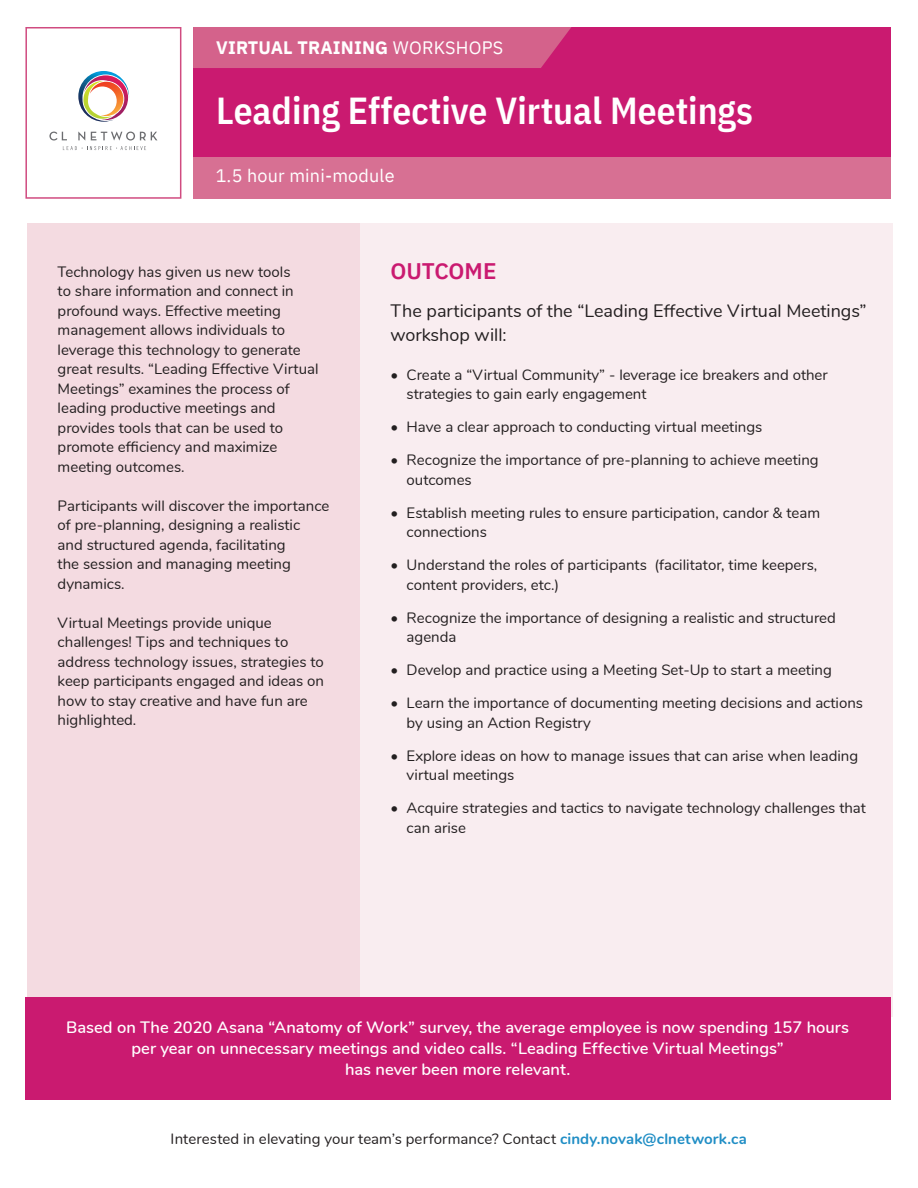
<style>
.page{position:relative;width:918px;height:1188px;background:#fff}
.page>*{position:absolute;margin:0;border:0;box-sizing:border-box;transform-origin:0 0}
.t1{font:600 37.5px "IBM Plex Sans Cond";color:#fff}
.t2{font:600 22.5px "IBM Plex Sans";color:#ca1a70}
.t3{font:18px/24px "Nunito";color:#231f20}
.t4{font:700 18px "IBM Plex Sans";letter-spacing:.01em;color:#fff}
.t5{font:18px "IBM Plex Sans";letter-spacing:.01em;color:#fff}
.t6{font:600 16.5px/21px "Nunito";color:#fff;text-align:center}
.t7{font:15px/19.5px "Nunito";color:#231f20}
.s1{font-weight:400}
.s2{font-weight:700;color:#208ec5}
</style>
<div class="page">
<div style="left:359px;top:224px;width:534px;height:793px;background:#f9edf0"></div>
<div style="left:27px;top:224px;width:332px;height:793px;background:#f4dbe1"></div>
<div style="left:193px;top:27px;width:698px;height:131px;background:#ca1a70"></div>
<div style="left:193px;top:27px;width:379px;height:41px;background:#d4628b"></div>
<div style="left:25px;top:998px;width:865px;height:102px;background:#ca1a70"></div>
<div style="left:193px;top:158px;width:698px;height:41px;background:#d77093"></div>
<svg style="left:25px;top:27px;width:156px;height:172px"></svg>
<p class="t4" style="left:216px;top:34px;width:289px">VIRTUAL TRAINING <span class="s1">WORKSHOPS</span></p>
<h1 class="t1" style="left:216px;top:81px;width:538px">Leading Effective Virtual Meetings</h1>
<p class="t5" style="left:216px;top:162px;width:180px">1.5 hour mini-module</p>
<p class="t7" style="left:58px;top:261px;width:262px">Technology has given us new tools<br>to share information and connect in profound ways. Effective meeting management allows individuals to leverage this technology to generate great results. “Leading Effective Virtual Meetings” examines the process of leading productive meetings and provides tools that can be used to promote efficiency and maximize meeting outcomes.</p>
<p class="t7" style="left:58px;top:495px;width:273px">Participants will discover the importance of pre-planning, designing a realistic<br>and structured agenda, facilitating<br>the session and managing meeting dynamics.</p>
<p class="t7" style="left:58px;top:612px;width:268px">Virtual Meetings provide unique challenges! Tips and techniques to address technology issues, strategies to keep participants engaged and ideas on how to stay creative and have fun are highlighted.</p>
<h2 class="t2" style="left:390px;top:254px;width:108px">OUTCOME</h2>
<p class="t3" style="left:390px;top:298px;width:478px">The participants of the “Leading Effective Virtual Meetings” workshop will:</p>
<p class="t7" style="left:407px;top:364px;width:423px;text-indent:-16px">• Create a “Virtual Community” - leverage ice breakers and other strategies to gain early engagement</p>
<p class="t7" style="left:390px;top:416px;width:373px">• Have a clear approach to conducting virtual meetings</p>
<p class="t7" style="left:407px;top:449px;width:414px;text-indent:-16px">• Recognize the importance of pre-planning to achieve meeting outcomes</p>
<p class="t7" style="left:407px;top:502px;width:415px;text-indent:-16px">• Establish meeting rules to ensure participation, candor &amp; team connections</p>
<p class="t7" style="left:407px;top:554px;width:412px;text-indent:-16px">• Understand the roles of participants (facilitator, time keepers, content providers, etc.)</p>
<p class="t7" style="left:407px;top:607px;width:431px;text-indent:-16px">• Recognize the importance of designing a realistic and structured agenda</p>
<p class="t7" style="left:390px;top:659px;width:443px">• Develop and practice using a Meeting Set-Up to start a meeting</p>
<p class="t7" style="left:407px;top:692px;width:458px;text-indent:-16px">• Learn the importance of documenting meeting decisions and actions by using an Action Registry</p>
<p class="t7" style="left:407px;top:745px;width:453px;text-indent:-16px">• Explore ideas on how to manage issues that can arise when leading virtual meetings</p>
<p class="t7" style="left:407px;top:797px;width:461px;text-indent:-16px">• Acquire strategies and tactics to navigate technology challenges that can arise</p>
<p class="t6" style="left:66px;top:1016px;width:785px">Based on The 2020 Asana “Anatomy of Work” survey, the average employee is now spending 157 hours per year on unnecessary meetings and video calls. “Leading Effective Virtual Meetings”<br>has never been more relevant.</p>
<p class="t7" style="left:171px;top:1128px;width:578px">Interested in elevating your team’s performance? Contact <span class="s2">cindy.novak@clnetwork.ca</span></p>
</div>
